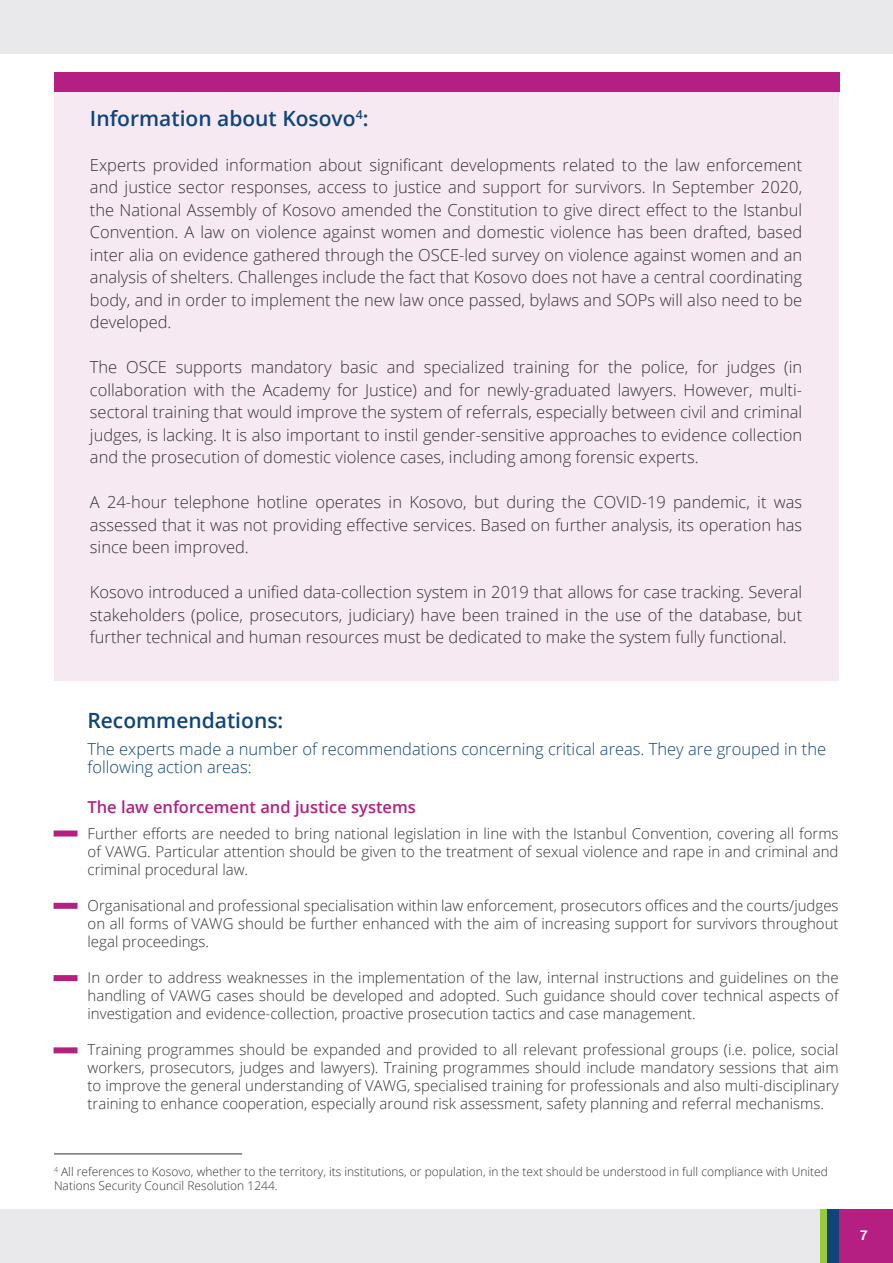
<style>
.page{position:relative;width:893px;height:1263px;background:#fff}
.page>*{position:absolute;margin:0;border:0;box-sizing:border-box;transform-origin:0 0}
.t1{font:600 21px "Open Sans";color:#0f457a}
.t2{font:300 16.5px/22.5px "Open Sans";color:#323332;text-align:justify}
.t3{font:300 16.5px/18px "Open Sans";color:#0f457a}
.t4{font:600 16.5px "Open Sans";color:#b51f82}
.t5{font:300 15px/18px "Open Sans";color:#323332;text-align:justify}
.t6{font:700 13.5px "Helvetica";color:#fff}
.t7{font:300 12px/14.4px "Open Sans";color:#323332}
</style>
<div class="page">
<div style="left:0;top:1209px;width:893px;height:54px;background:#e9e9eb"></div>
<div style="left:821px;top:1209px;width:72px;height:54px;background:#99ca3e"></div>
<div style="left:0;top:0;width:893px;height:54px;background:#e9e9eb"></div>
<div style="left:827px;top:1209px;width:66px;height:54px;background:#0f457a"></div>
<div style="left:840px;top:1209px;width:53px;height:54px;background:#b51f82"></div>
<div style="left:54px;top:74px;width:784px;height:606px;background:#f7e9f2"></div>
<div style="left:54px;top:72px;width:785px;height:20px;background:#b51f82"></div>
<hr style="left:54px;top:1154px;width:188px;height:1px;background:#323332">
<div style="left:54px;top:830px;width:24px;height:6px;background:#b51f82"></div>
<div style="left:54px;top:903px;width:24px;height:6px;background:#b51f82"></div>
<div style="left:54px;top:975px;width:24px;height:6px;background:#b51f82"></div>
<div style="left:54px;top:1047px;width:24px;height:6px;background:#b51f82"></div>
<p class="t1" style="left:90px;top:104px;width:280px">Information about Kosovo<sup>4</sup>:</p>
<p class="t2" style="left:90px;top:153px;width:714px">Experts provided information about significant developments related to the law enforcement and justice sector responses, access to justice and support for survivors. In September 2020, the National Assembly of Kosovo amended the Constitution to give direct effect to the Istanbul Convention. A law on violence against women and domestic violence has been drafted, based inter alia on evidence gathered through the OSCE-led survey on violence against women and an analysis of shelters. Challenges include the fact that Kosovo does not have a central coordinating body, and in order to implement the new law once passed, bylaws and SOPs will also need to be developed.</p>
<p class="t2" style="left:90px;top:356px;width:714px">The OSCE supports mandatory basic and specialized training for the police, for judges (in collaboration with the Academy for Justice) and for newly-graduated lawyers. However, multi&shy;sectoral training that would improve the system of referrals, especially between civil and criminal judges, is lacking. It is also important to instil gender-sensitive approaches to evidence collection and the prosecution of domestic violence cases, including among forensic experts.</p>
<p class="t2" style="left:90px;top:491px;width:714px">A 24-hour telephone hotline operates in Kosovo, but during the COVID-19 pandemic, it was assessed that it was not providing effective services. Based on further analysis, its operation has since been improved.</p>
<p class="t2" style="left:90px;top:581px;width:714px">Kosovo introduced a unified data-collection system in 2019 that allows for case tracking. Several stakeholders (police, prosecutors, judiciary) have been trained in the use of the database, but further technical and human resources must be dedicated to make the system fully functional.</p>
<p class="t1" style="left:87px;top:706px;width:197px">Recommendations:</p>
<p class="t3" style="left:87px;top:739px;width:740px">The experts made a number of recommendations concerning critical areas. They are grouped in the following action areas:</p>
<p class="t4" style="left:87px;top:796px;width:330px">The law enforcement and justice systems</p>
<p class="t5" style="left:88px;top:824px;width:752px">Further efforts are needed to bring national legislation in line with the Istanbul Convention, covering all forms of VAWG. Particular attention should be given to the treatment of sexual violence and rape in and criminal and criminal procedural law.</p>
<p class="t5" style="left:88px;top:896px;width:752px">Organisational and professional specialisation within law enforcement, prosecutors offices and the courts/judges on all forms of VAWG should be further enhanced with the aim of increasing support for survivors throughout legal proceedings.</p>
<p class="t5" style="left:88px;top:968px;width:752px">In order to address weaknesses in the implementation of the law, internal instructions and guidelines on the handling of VAWG cases should be developed and adopted. Such guidance should cover technical aspects of investigation and evidence-collection, proactive prosecution tactics and case management.</p>
<p class="t5" style="left:88px;top:1040px;width:752px">Training programmes should be expanded and provided to all relevant professional groups (i.e. police, social workers, prosecutors, judges and lawyers). Training programmes should include mandatory sessions that aim to improve the general understanding of VAWG, specialised training for professionals and also multi-disciplinary training to enhance cooperation, especially around risk assessment, safety planning and referral mechanisms.</p>
<p class="t7" style="left:54px;top:1164px;width:775px"><sup>4</sup> All references to Kosovo, whether to the territory, its institutions, or population, in the text should be understood in full compliance with United<br>Nations Security Council Resolution 1244.</p>
<p class="t6" style="left:860px;top:1224px;width:9px">7</p>
</div>
